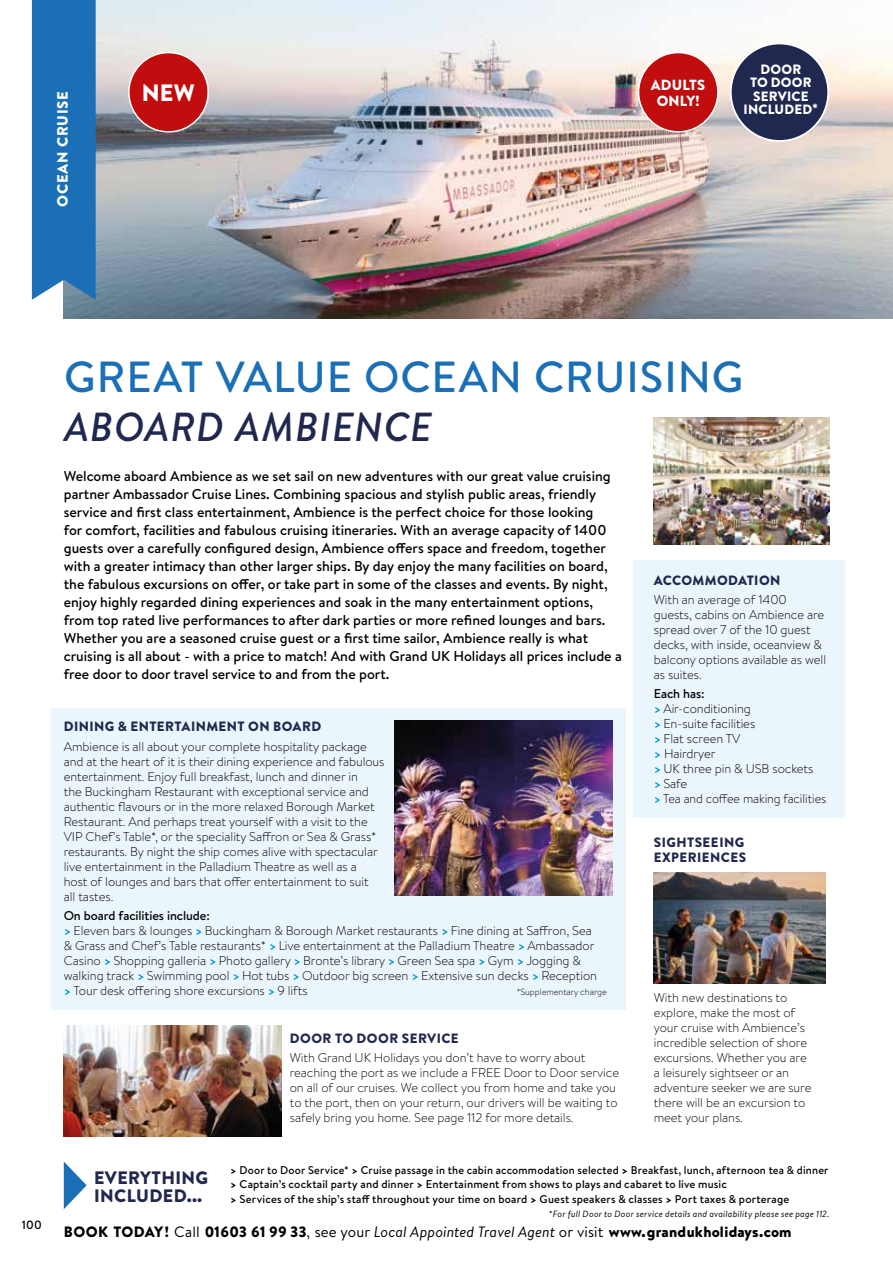
<style>
.page{position:relative;width:893px;height:1263px;background:#fff}
.page>*{position:absolute;margin:0;border:0;box-sizing:border-box;transform-origin:0 0}
.t1{font:500 43.5px "Brandon Text";letter-spacing:.025em;color:#1a6fb7}
.t2{font:italic 500 40.5px "Brandon Text";letter-spacing:.02em;color:#20284f}
.t3{font:900 23.7px "Brandon Text";color:#fff}
.t4{font:900 18px/18px "Brandon Text";letter-spacing:.02em;color:#20284f}
.t5{font:900 15px "Brandon Text";letter-spacing:.005em;color:#000}
.t6{font:900 15px "Brandon Text";letter-spacing:.05em;color:#fff}
.t7{font:900 14.7px/16.4px "Brandon Text";letter-spacing:.01em;color:#fff;text-align:center}
.t8{font:500 14.25px/18px "Brandon Text";color:#000}
.t9{font:900 13.5px/15px "Brandon Text";letter-spacing:.03em;color:#20284f}
.t10{font:900 13.5px/13.5px "Brandon Text";letter-spacing:.01em;color:#fff;text-align:center}
.t11{font:300 12.75px/15px "Brandon Text";letter-spacing:-.005em;color:#000}
.t12{font:500 12px "Brandon Text";color:#000}
.t13{font:500 11.25px/14.2px "Brandon Text";letter-spacing:.02em;color:#000}
.t14{font:italic 9px "Brandon Text";letter-spacing:.025em;color:#000}
.t15{font:300 9px "Brandon Text";letter-spacing:-.005em;color:#000}
.s1{font-weight:500}
.s2{font-weight:700;color:#0093ce}
.s3{font-weight:900}
.s4{font-weight:400}
.s5{font-weight:400;font-style:italic}
</style>
<div class="page">
<div style="left:52px;top:708px;width:574px;height:301px;background:#eaf5fc"></div>
<div style="left:632px;top:560px;width:212px;height:258px;background:#eaf5fc"></div>
<svg style="left:64px;top:1162px;width:23px;height:47px"></svg>
<img style="left:64px;top:0;width:829px;height:319px">
<div style="left:32px;top:0;width:64px;height:300px;background:#1a6fb7"></div>
<img style="left:654px;top:417px;width:175px;height:128px">
<img style="left:395px;top:721px;width:217px;height:174px">
<img style="left:64px;top:1026px;width:217px;height:110px">
<img style="left:654px;top:873px;width:172px;height:110px">
<div style="left:639px;top:53px;width:79px;height:79px;background:#c20d0e;border-radius:50%"></div>
<div style="left:638px;top:52px;width:81px;height:81px;border:2px solid #fff;border-radius:50%"></div>
<div style="left:731px;top:43px;width:97px;height:98px;background:#20284f;border-radius:50%"></div>
<div style="left:730px;top:43px;width:99px;height:99px;border:2px solid #fff;border-radius:50%"></div>
<div style="left:129px;top:53px;width:79px;height:79px;background:#c20d0e;border-radius:50%"></div>
<div style="left:128px;top:52px;width:81px;height:81px;border:2px solid #fff;border-radius:50%"></div>
<p class="t6" style="left:52px;top:207px;width:117px;rotate:-90deg">OCEAN CRUISE</p>
<h3 class="t3" style="left:142px;top:76px;width:54px">NEW</h3>
<p class="t7" style="left:651px;top:76px;width:56px">ADULTS<br>ONLY!</p>
<p class="t10" style="left:744px;top:62px;width:76px">DOOR<br>TO DOOR<br>SERVICE<br>INCLUDED*</p>
<p class="t12" style="left:22px;top:1216px;width:21px">100</p>
<h1 class="t1" style="left:64px;top:347px;width:681px">GREAT VALUE OCEAN CRUISING</h1>
<h2 class="t2" style="left:64px;top:398px;width:369px">ABOARD AMBIENCE</h2>
<p class="t8" style="left:64px;top:467px;width:560px">Welcome aboard Ambience as we set sail on new adventures with our great value cruising partner Ambassador Cruise Lines. Combining spacious and stylish public areas, friendly service and first class entertainment, Ambience is the perfect choice for those looking<br>for comfort, facilities and fabulous cruising itineraries. With an average capacity of 1400 guests over a carefully configured design, Ambience offers space and freedom, together with a greater intimacy than other larger ships. By day enjoy the many facilities on board, the fabulous excursions on offer, or take part in some of the classes and events. By night, enjoy highly regarded dining experiences and soak in the many entertainment options, from top rated live performances to after dark parties or more refined lounges and bars.<br>Whether you are a seasoned cruise guest or a first time sailor, Ambience really is what cruising is all about - with a price to match! And with Grand UK Holidays all prices include a free door to door travel service to and from the port.</p>
<p class="t9" style="left:64px;top:719px;width:259px">DINING &amp; ENTERTAINMENT ON BOARD</p>
<p class="t11" style="left:64px;top:738px;width:322px">Ambience is all about your complete hospitality package and at the heart of it is their dining experience and fabulous entertainment. Enjoy full breakfast, lunch and dinner in<br>the Buckingham Restaurant with exceptional service and authentic flavours or in the more relaxed Borough Market Restaurant. And perhaps treat yourself with a visit to the VIP Chef’s Table*, or the speciality Saffron or Sea &amp; Grass* restaurants. By night the ship comes alive with spectacular live entertainment in the Palladium Theatre as well as a<br>host of lounges and bars that offer entertainment to suit<br>all tastes.</p>
<p class="t11" style="left:64px;top:907px;width:535px"><span class="s1">On board facilities include:<br></span><span class="s2">&gt;</span> Eleven bars &amp; lounges <span class="s2">&gt;</span> Buckingham &amp; Borough Market restaurants <span class="s2">&gt;</span> Fine dining at Saffron, Sea &amp; Grass and Chef’s Table restaurants* <span class="s2">&gt;</span> Live entertainment at the Palladium Theatre <span class="s2">&gt;</span> Ambassador Casino <span class="s2">&gt;</span> Shopping galleria <span class="s2">&gt;</span> Photo gallery <span class="s2">&gt;</span> Bronte’s library <span class="s2">&gt;</span> Green Sea spa <span class="s2">&gt;</span> Gym <span class="s2">&gt;</span> Jogging &amp; walking track <span class="s2">&gt;</span> Swimming pool <span class="s2">&gt;</span> Hot tubs <span class="s2">&gt;</span> Outdoor big screen <span class="s2">&gt;</span> Extensive sun decks <span class="s2">&gt;</span> Reception <span class="s2">&gt;</span> Tour desk offering shore excursions <span class="s2">&gt;</span> 9 lifts</p>
<p class="t9" style="left:654px;top:572px;width:128px">ACCOMMODATION</p>
<p class="t11" style="left:654px;top:591px;width:174px">With an average of 1400 guests, cabins on Ambience are spread over 7 of the 10 guest decks, with inside, oceanview &amp; balcony options available as well as suites.</p>
<p class="t11" style="left:654px;top:686px;width:174px"><span class="s1">Each has:<br></span><span class="s2">&gt;</span> Air-conditioning<br><span class="s2">&gt;</span> En-suite facilities<br><span class="s2">&gt;</span> Flat screen TV<br><span class="s2">&gt;</span> Hairdryer<br><span class="s2">&gt;</span> UK three pin &amp; USB sockets<br><span class="s2">&gt;</span> Safe<br><span class="s2">&gt;</span> Tea and coffee making facilities</p>
<p class="t9" style="left:654px;top:835px;width:94px">SIGHTSEEING<br>EXPERIENCES</p>
<p class="t15" style="left:517px;top:985px;width:91px">*Supplementary charge</p>
<p class="t11" style="left:654px;top:989px;width:159px">With new destinations to explore, make the most of your cruise with Ambience’s incredible selection of shore excursions. Whether you are a leisurely sightseer or an adventure seeker we are sure there will be an excursion to meet your plans.</p>
<p class="t9" style="left:290px;top:1030px;width:170px">DOOR TO DOOR SERVICE</p>
<p class="t11" style="left:290px;top:1049px;width:331px">With Grand UK Holidays you don’t have to worry about reaching the port as we include a FREE Door to Door service on all of our cruises. We collect you from home and take you to the port, then on your return, our drivers will be waiting to safely bring you home. See page 112 for more details.</p>
<p class="t13" style="left:230px;top:1163px;width:600px"><span class="s3">&gt;</span> Door to Door Service* <span class="s3">&gt;</span> Cruise passage in the cabin accommodation selected <span class="s3">&gt;</span> Breakfast, lunch, afternoon tea &amp; dinner <span class="s3">&gt;</span> Captain’s cocktail party and dinner <span class="s3">&gt;</span> Entertainment from shows to plays and cabaret to live music<br><span class="s3">&gt;</span> Services of the ship’s staff throughout your time on board <span class="s3">&gt;</span> Guest speakers &amp; classes <span class="s3">&gt;</span> Port taxes &amp; porterage</p>
<p class="t5" style="left:64px;top:1222px;width:729px">BOOK TODAY! <span class="s4">Call</span> 01603 61 99 33<span class="s4">, see your</span> <span class="s5">Local Appointed Travel Agent</span> <span class="s4">or visit</span> www.grandukholidays.com</p>
<h3 class="t4" style="left:94px;top:1168px;width:115px">EVERYTHING<br>INCLUDED...</h3>
<p class="t14" style="left:549px;top:1208px;width:282px">*For full Door to Door service details and availability please see page 112.</p>
</div>
